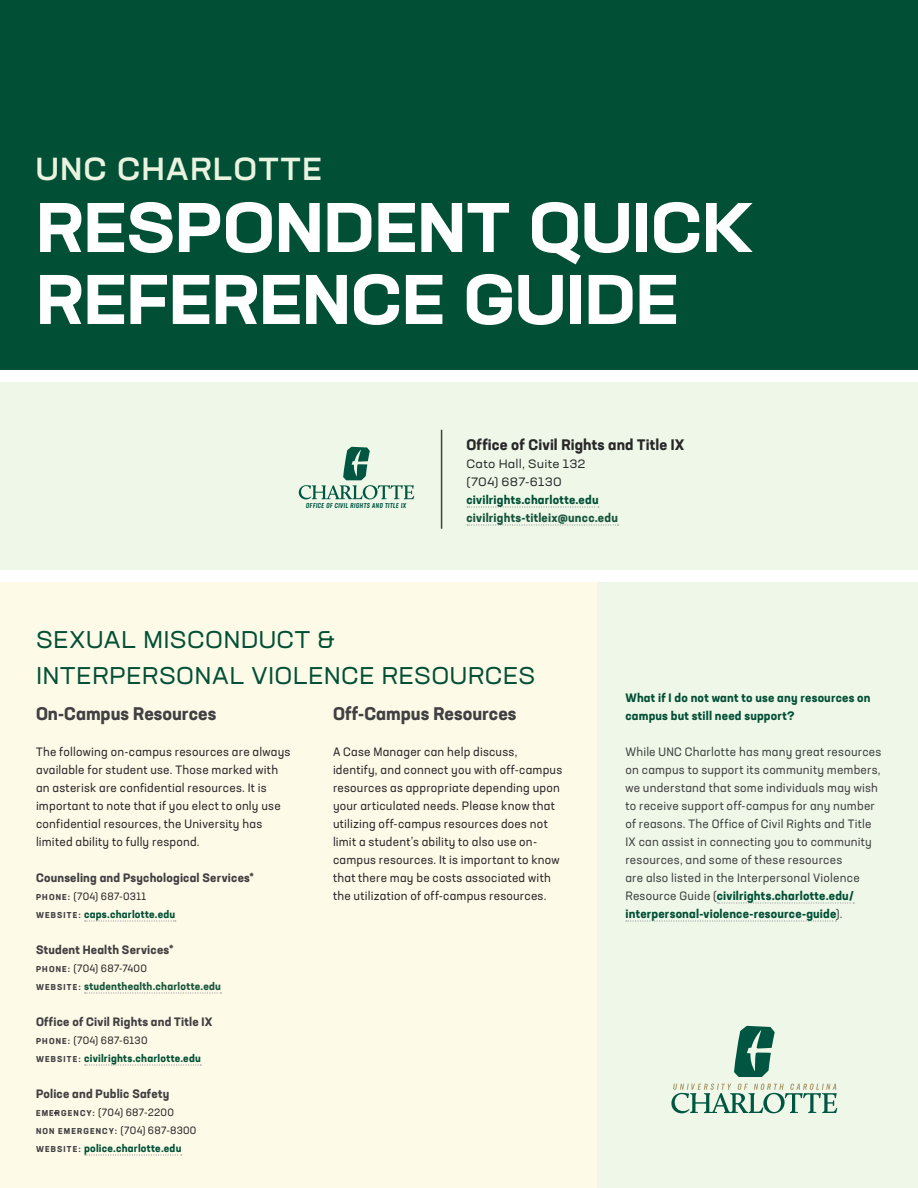
<style>
.page{position:relative;width:918px;height:1188px;background:#fff}
.page>*{position:absolute;margin:0;border:0;box-sizing:border-box;transform-origin:0 0}
.t1{font:700 expanded 69px/72px "Neusa Next Std";color:#fff}
.t2{font:500 expanded 31.5px "Neusa Next Std";letter-spacing:.04em;color:#e9f3df}
.t3{font:expanded 24px/36px "Neusa Next Std";letter-spacing:.01em;color:#015036}
.t4{font:700 18px "Neusa Next Std";color:#414042}
.t5{font:700 15px "Neusa Next Std";letter-spacing:.01em;color:#292829}
.t6{font:12px/18px "Neusa Next Std";letter-spacing:.015em;color:#292829}
.t7{font:12px/18px "Neusa Next Std";letter-spacing:.015em;color:#424142}
.t8{font:700 12px "Neusa Next Std";letter-spacing:.015em;color:#414042}
.t9{font:700 12px/18px "Neusa Next Std";letter-spacing:.015em;color:#015036}
.t10{font:expanded 12px/18px "Neusa Next Std";letter-spacing:.015em;color:#292829}
.t11{font:700 12px "Neusa Next Std";letter-spacing:.015em;color:#17553c}
.t12{font:700 10.5px/18px "Neusa Next Std";letter-spacing:.02em;color:#015036}
.t13{font:700 10.5px/18px "Neusa Next Std";letter-spacing:.02em;color:#17553c}
.t14{font:10.5px "Neusa Next Std";letter-spacing:.025em;color:#292829}
.t15{font:700 8.4px "Neusa Next Std";letter-spacing:.135em;color:#414042}
.t16{font:500 7.05px "Neusa Next Std Compact";color:#005641}
.s1{font-size:8.4px;color:#414042}
.s2{font-weight:400;color:#292829}
.s3{font-weight:700;font-size:8.4px;color:#414042}
.s4{font-weight:400;font-size:10.5px;color:#292829}
.s5{font-weight:700;color:#015036}
</style>
<div class="page">
<div style="left:582px;top:583px;width:336px;height:605px;background:#eff7e9"></div>
<div style="left:0;top:0;width:918px;height:370px;background:#015036"></div>
<div style="left:0;top:382px;width:918px;height:188px;background:#eff7e9"></div>
<div style="left:0;top:583px;width:596px;height:605px;background:#fefae8"></div>
<svg style="left:717px;top:902px;width:137px;height:2px"></svg>
<svg style="left:626px;top:920px;width:211px;height:2px"></svg>
<svg style="left:85px;top:920px;width:91px;height:2px"></svg>
<svg style="left:85px;top:992px;width:136px;height:2px"></svg>
<svg style="left:85px;top:1064px;width:116px;height:2px"></svg>
<svg style="left:85px;top:1154px;width:97px;height:2px"></svg>
<hr style="left:441px;top:430px;width:1px;height:99px;background:#424142">
<svg style="left:467px;top:506px;width:132px;height:2px"></svg>
<svg style="left:467px;top:524px;width:152px;height:2px"></svg>
<svg style="left:734px;top:1026px;width:41px;height:51px"></svg>
<svg style="left:671px;top:1084px;width:166px;height:29px"></svg>
<svg style="left:299px;top:447px;width:115px;height:52px"></svg>
<h2 class="t2" style="left:36px;top:149px;width:288px">UNC CHARLOTTE</h2>
<h1 class="t1" style="left:36px;top:190px;width:719px">RESPONDENT QUICK<br>REFERENCE GUIDE</h1>
<p class="t16" style="left:306px;top:501px;width:103px">OFFICE OF CIVIL RIGHTS AND TITLE IX</p>
<p class="t5" style="left:466px;top:435px;width:220px">Office of Civil Rights and Title IX</p>
<p class="t10" style="left:466px;top:455px;width:121px">Cato Hall, Suite 132 (704) 687-6130</p>
<p class="t9" style="left:466px;top:491px;width:134px">civilrights.charlotte.edu</p>
<p class="t11" style="left:466px;top:510px;width:153px">civilrights-titleix@uncc.edu</p>
<h3 class="t3" style="left:36px;top:621px;width:501px">SEXUAL MISCONDUCT &amp;<br>INTERPERSONAL VIOLENCE RESOURCES</h3>
<h3 class="t4" style="left:333px;top:702px;width:185px">Off-Campus Resources</h3>
<p class="t6" style="left:333px;top:743px;width:231px">A Case Manager can help discuss, identify, and connect you with off-campus resources as appropriate depending upon your articulated needs. Please know that utilizing off-campus resources does not limit a student’s ability to also use on&shy;campus resources. It is important to know that there may be costs associated with the utilization of off-campus resources.</p>
<h3 class="t4" style="left:36px;top:702px;width:182px">On-Campus Resources</h3>
<p class="t6" style="left:36px;top:743px;width:256px">The following on-campus resources are always available for student use. Those marked with an asterisk are confidential resources. It is important to note that if you elect to only use confidential resources, the University has limited ability to fully respond.</p>
<p class="t8" style="left:36px;top:870px;width:220px">Counseling and Psychological Services*</p>
<p class="t12" style="left:36px;top:887px;width:141px"><span class="s1">PHONE:</span> <span class="s2">(704) 687-0311<br></span><span class="s1">WEBSITE:</span> caps.charlotte.edu</p>
<p class="t8" style="left:36px;top:942px;width:139px">Student Health Services*</p>
<p class="t13" style="left:36px;top:959px;width:186px"><span class="s1">PHONE:</span> <span class="s2">(704) 687-7400<br></span><span class="s1">WEBSITE:</span> studenthealth.charlotte.edu</p>
<p class="t8" style="left:36px;top:1014px;width:178px">Office of Civil Rights and Title IX</p>
<p class="t12" style="left:36px;top:1031px;width:166px"><span class="s1">PHONE:</span> <span class="s2">(704) 687-6130<br></span><span class="s1">WEBSITE:</span> civilrights.charlotte.edu</p>
<p class="t8" style="left:36px;top:1086px;width:135px">Police and Public Safety</p>
<p class="t14" style="left:36px;top:1106px;width:139px"><span class="s3">EMERGENCY:</span> (704) 687-2200</p>
<p class="t15" style="left:36px;top:1126px;width:162px">NON EMERGENCY: <span class="s4">(704) 687-8300</span></p>
<p class="t12" style="left:36px;top:1139px;width:147px"><span class="s1">WEBSITE:</span> police.charlotte.edu</p>
<p class="t9" style="left:625px;top:689px;width:247px">What if I do not want to use any resources on campus but still need support?</p>
<p class="t7" style="left:625px;top:743px;width:257px">While UNC Charlotte has many great resources on campus to support its community members, we understand that some individuals may wish to receive support off-campus for any number of reasons. The Office of Civil Rights and Title IX can assist in connecting you to community resources, and some of these resources<br>are also listed in the Interpersonal Violence Resource Guide (<span class="s5">civilrights.charlotte.edu/ interpersonal-violence-resource-guide</span>).</p>
</div>
